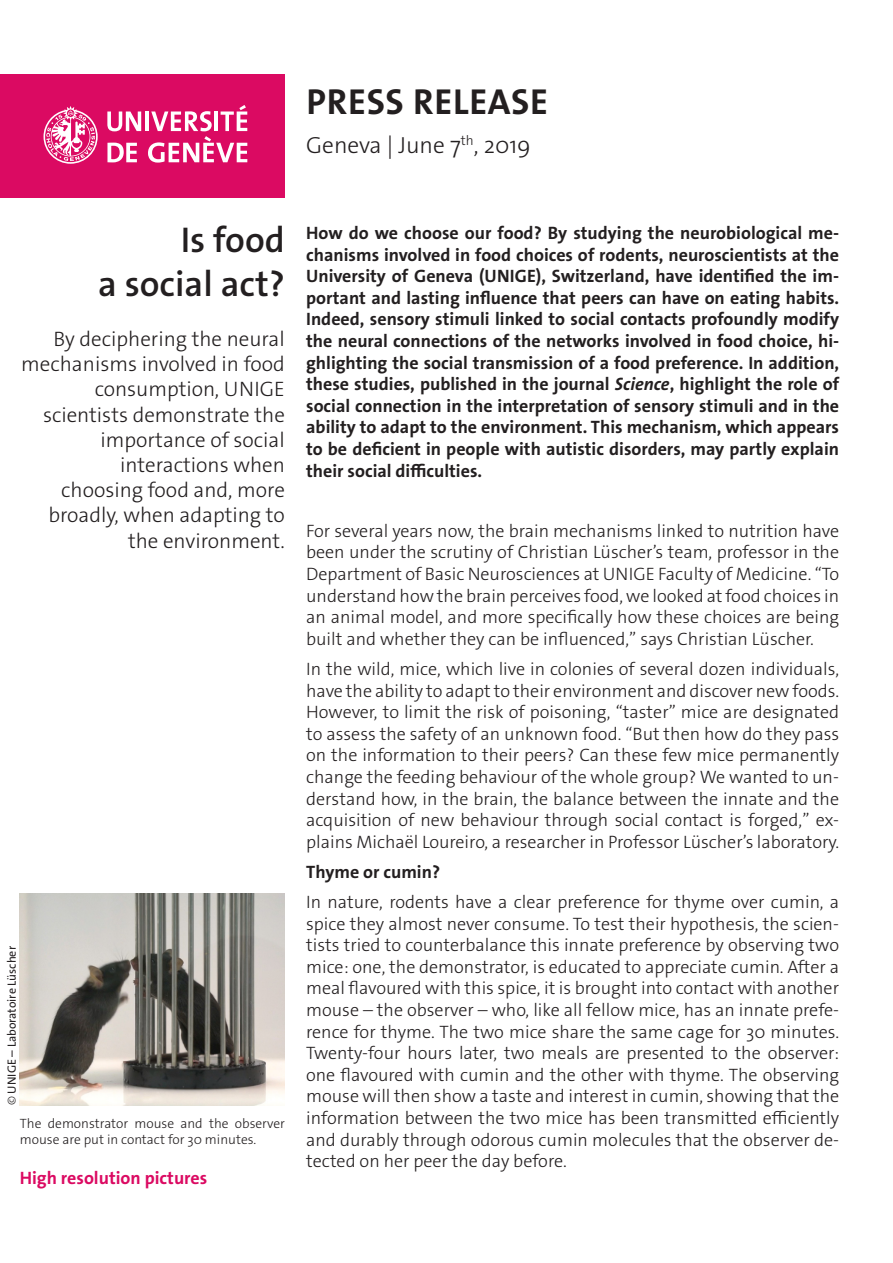
<style>
.page{position:relative;width:893px;height:1263px;background:#fff}
.page>*{position:absolute;margin:0;border:0;box-sizing:border-box;transform-origin:0 0}
._4__texte_courant{font:700 36.3px "The Sans Os F";letter-spacing:.02em;color:#231f20}
._1__grand_titre{font:600 36px/43.2px "The Sans Os F";color:#231f20;text-align:right}
._4__texte_courant-2{font:300 23.4px "The Sans Os F";color:#231f20}
._1__grand_titre-2{font:300 21px/25.2px "The Sans Os F";color:#231f20;text-align:right}
._4__texte_courant-3{font:300 18px/21.6px "The Sans Os F";color:#231f20;text-align:justify}
._4__texte_courant-4{font:700 18px/21.6px "The Sans Os F";color:#231f20;text-align:justify}
.t1{font:700 18px "The Sans Os F";color:#db0a62}
.t2{font:300 13.5px/16.2px "The Sans Os F";color:#231f20}
.t3{font:12px "The Sans Os F";color:#231f20}
.s1{font-weight:300}
.s2{font-style:italic}
</style>
<div class="page">
<div style="left:0;top:74px;width:285px;height:124px;background:#db0a62"></div>
<svg style="left:44px;top:106px;width:54px;height:58px"></svg>
<svg style="left:107px;top:111px;width:34px;height:20px"></svg>
<hr style="left:145px;top:111px;width:4px;height:20px;background:#fff">
<svg style="left:107px;top:143px;width:30px;height:19px"></svg>
<svg style="left:148px;top:105px;width:99px;height:58px"></svg>
<img style="left:20px;top:893px;width:265px;height:212px">
<p class="_4__texte_courant" style="left:306px;top:78px;width:243px">PRESS RELEASE</p>
<p class="_4__texte_courant-2" style="left:306px;top:130px;width:226px">Geneva | June 7<sup>th</sup>, 2019</p>
<p class="_1__grand_titre" style="left:98px;top:219px;width:188px">Is food<br>a social act?</p>
<p class="_1__grand_titre-2" style="left:21px;top:326px;width:265px">By deciphering the neural mechanisms involved in food consumption, UNIGE scientists demonstrate the importance of social interactions when<br>choosing food and, more broadly, when adapting to the environment.</p>
<p class="t3" style="left:4px;top:1105px;width:161px;rotate:-90deg"><span class="s1">©</span> UNIGE – Laboratoire Lüscher</p>
<p class="t2" style="left:20px;top:1115px;width:267px">The demonstrator mouse and the observer mouse are put in contact for 30 minutes.</p>
<p class="t1" style="left:20px;top:1166px;width:189px">High resolution pictures</p>
<p class="_4__texte_courant-4" style="left:306px;top:222px;width:534px">How do we choose our food? By studying the neurobiological me&shy;chanisms involved in food choices of rodents, neuroscientists at the University of Geneva (UNIGE), Switzerland, have identified the im&shy;portant and lasting influence that peers can have on eating habits.<br>Indeed, sensory stimuli linked to social contacts profoundly modify the neural connections of the networks involved in food choice, hi&shy;ghlighting the social transmission of a food preference. In addition, these studies, published in the journal <span class="s2">Science</span>, highlight the role of social connection in the interpretation of sensory stimuli and in the ability to adapt to the environment. This mechanism, which appears to be deficient in people with autistic disorders, may partly explain their social difficulties.</p>
<p class="_4__texte_courant-3" style="left:306px;top:520px;width:534px">For several years now, the brain mechanisms linked to nutrition have been under the scrutiny of Christian Lüscher’s team, professor in the Department of Basic Neurosciences at UNIGE Faculty of Medicine. “To understand how the brain perceives food, we looked at food choices in an animal model, and more specifically how these choices are being built and whether they can be influenced,” says Christian Lüscher.</p>
<p class="_4__texte_courant-3" style="left:306px;top:658px;width:534px">In the wild, mice, which live in colonies of several dozen individuals, have the ability to adapt to their environment and discover new foods.<br>However, to limit the risk of poisoning, “taster” mice are designated to assess the safety of an unknown food. “But then how do they pass on the information to their peers? Can these few mice permanently change the feeding behaviour of the whole group? We wanted to un&shy;derstand how, in the brain, the balance between the innate and the acquisition of new behaviour through social contact is forged,” ex&shy;plains Michaël Loureiro, a researcher in Professor Lüscher’s laboratory.</p>
<p class="_4__texte_courant-4" style="left:306px;top:861px;width:135px">Thyme or cumin?</p>
<p class="_4__texte_courant-3" style="left:306px;top:891px;width:534px">In nature, rodents have a clear preference for thyme over cumin, a spice they almost never consume. To test their hypothesis, the scien&shy;tists tried to counterbalance this innate preference by observing two mice: one, the demonstrator, is educated to appreciate cumin. After a meal flavoured with this spice, it is brought into contact with another mouse – the observer – who, like all fellow mice, has an innate prefe&shy;rence for thyme. The two mice share the same cage for 30 minutes.<br>Twenty-four hours later, two meals are presented to the observer: one flavoured with cumin and the other with thyme. The observing mouse will then show a taste and interest in cumin, showing that the information between the two mice has been transmitted efficiently and durably through odorous cumin molecules that the observer de&shy;tected on her peer the day before.</p>
</div>
